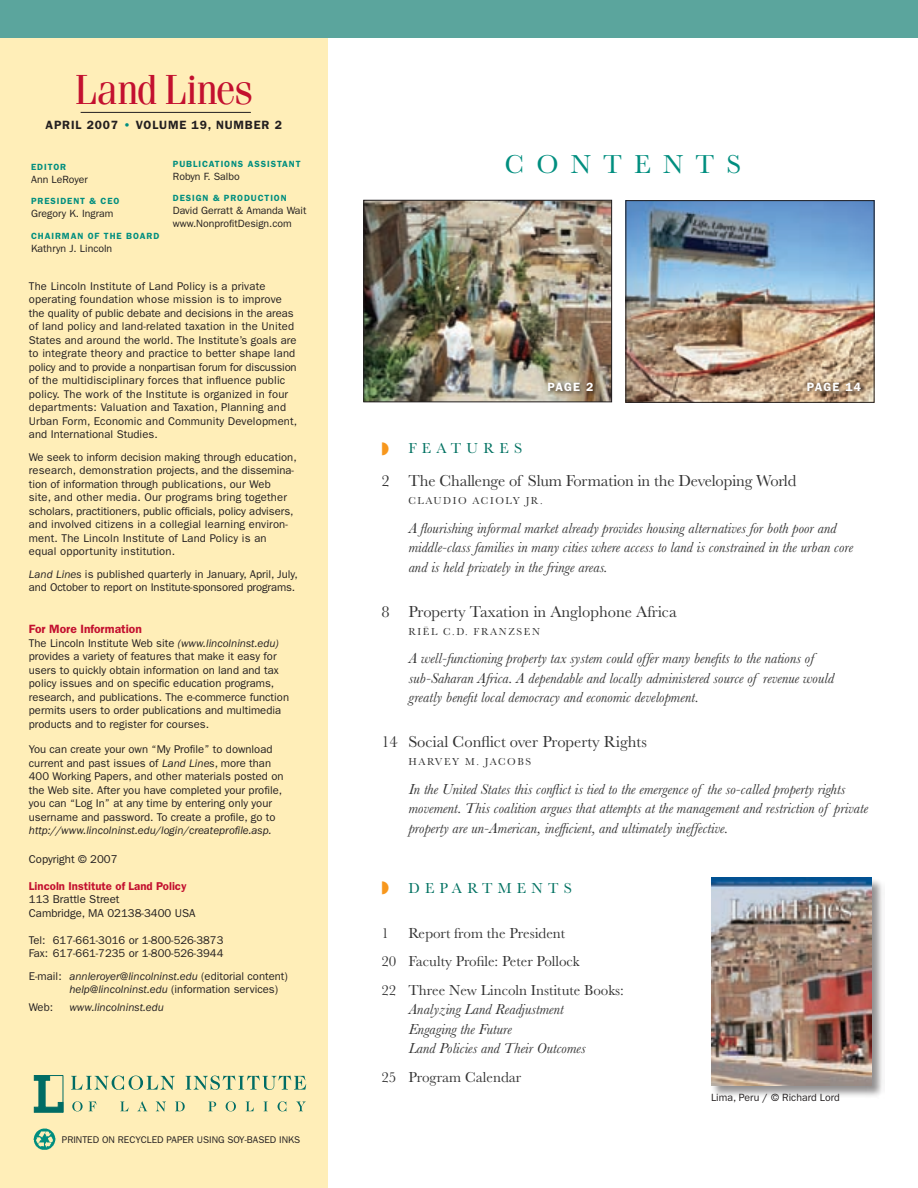
<style>
.page{position:relative;width:918px;height:1188px;background:#fff}
.page>*{position:absolute;margin:0;border:0;box-sizing:border-box;transform-origin:0 0}
.t1{font:42px "Fenice";letter-spacing:-.02em;color:#c3102f;scale:.95 1}
.t2{font:27px "Baskerville";letter-spacing:.45em;color:#008e7f}
.t3{font:16.5px "Baskerville";color:#333}
.t4{font:italic 15px/19.5px "Baskerville";color:#333}
.t5{font:15px/28.5px "Baskerville";color:#333}
.t6{font:15px "Baskerville";letter-spacing:.35em;color:#007161}
.t7{font:600 12px "ITC Franklin Gothic Std";letter-spacing:.07em;color:#231f20}
.t8{font:600 12px "ITC Franklin Gothic Std";color:#c3102f}
.t9{font:600 12px "ITC Franklin Gothic Std";color:#fff}
.t10{font:11.4px/13.5px "ITC Franklin Gothic Std";color:#231f20}
.t11{font:600 11.4px "ITC Franklin Gothic Std";color:#c3102f}
.t12{font:11.25px/13.5px "ITC Franklin Gothic Std";color:#231f20}
.t13{font:italic 11.25px "ITC Franklin Gothic Std";color:#231f20}
.t14{font:10.5px/12.8px "ITC Franklin Gothic Std";color:#231f20}
.t15{font:10.5px "Baskerville";letter-spacing:.15em;color:#333}
.t16{font:9.75px "ITC Franklin Gothic Std";color:#231f20}
.t17{font:600 9px "ITC Franklin Gothic Std";letter-spacing:.1em;color:#008e7f}
.s1{color:#008e7f}
.s2{font-style:italic}
.s3{color:#f7971d}
</style>
<div class="page">
<img style="left:365px;top:202px;width:245px;height:198px">
<div style="left:363px;top:200px;width:249px;height:202px;border:1px solid #231f20"></div>
<img style="left:628px;top:202px;width:244px;height:199px">
<div style="left:626px;top:200px;width:248px;height:203px;border:1px solid #231f20"></div>
<div style="left:0;top:0;width:327px;height:1188px;background:#ffeeb8"></div>
<img style="left:33px;top:1128px;width:23px;height:22px">
<hr style="left:81px;top:112px;width:170px;height:1px;background:#231f20">
<svg style="left:71px;top:1076px;width:104px;height:14px"></svg>
<svg style="left:186px;top:1076px;width:120px;height:14px"></svg>
<svg style="left:34px;top:1075px;width:29px;height:37px"></svg>
<hr style="left:63px;top:1075px;width:1px;height:37px;background:#006c64">
<svg style="left:72px;top:1101px;width:11px;height:10px"></svg>
<svg style="left:89px;top:1102px;width:8px;height:9px"></svg>
<svg style="left:120px;top:1102px;width:9px;height:9px"></svg>
<svg style="left:137px;top:1101px;width:10px;height:10px"></svg>
<svg style="left:156px;top:1102px;width:9px;height:9px"></svg>
<svg style="left:175px;top:1102px;width:10px;height:9px"></svg>
<svg style="left:208px;top:1102px;width:8px;height:9px"></svg>
<svg style="left:226px;top:1101px;width:10px;height:10px"></svg>
<svg style="left:246px;top:1102px;width:8px;height:9px"></svg>
<svg style="left:264px;top:1102px;width:4px;height:9px"></svg>
<svg style="left:278px;top:1101px;width:8px;height:10px"></svg>
<svg style="left:297px;top:1102px;width:8px;height:9px"></svg>
<div style="left:0;top:0;width:918px;height:38px;background:#5ba59d"></div>
<div style="left:546px;top:380px;width:52px;height:16px;background:#231f20;opacity:.75"></div>
<div style="left:710px;top:876px;width:174px;height:223px;background:#231f20;opacity:.5"></div>
<img style="left:711px;top:878px;width:160px;height:207px">
<div style="left:805px;top:380px;width:60px;height:16px;background:#231f20;opacity:.75"></div>
<h1 class="t1" style="left:75px;top:64px;width:190px">Land Lines</h1>
<p class="t7" style="left:45px;top:118px;width:238px">APRIL 2007 <span class="s1">•</span> VOLUME 19, NUMBER 2</p>
<p class="t17" style="left:31px;top:161px;width:37px">EDITOR</p>
<h2 class="t2" style="left:505px;top:149px;width:238px">Contents</h2>
<p class="t14" style="left:31px;top:173px;width:58px">Ann LeRoyer</p>
<p class="t17" style="left:31px;top:196px;width:77px">PRESIDENT &amp; CEO</p>
<p class="t14" style="left:31px;top:207px;width:84px">Gregory K. I ngram</p>
<p class="t17" style="left:31px;top:230px;width:130px">CHAIRMAN OF THE BOARD</p>
<p class="t14" style="left:31px;top:242px;width:83px">Kathryn J. Lincoln</p>
<p class="t17" style="left:173px;top:158px;width:129px">PUBLICATIONS ASSISTANT</p>
<p class="t14" style="left:173px;top:170px;width:68px">Robyn F. Salbo</p>
<p class="t17" style="left:173px;top:193px;width:115px">DESIGN &amp; PRODUCTION</p>
<p class="t14" style="left:173px;top:204px;width:135px">David Gerratt &amp; Amanda Wait www.NonprofitDesign.com</p>
<p class="t12" style="left:29px;top:279px;width:270px">The Lincoln I nstitute of Land Policy is a private operating foundation whose mission is to improve the quality of public debate and decisions in the areas of land policy and land-related taxation in the United States and around the world. The I nstitute’s goals are to integrate theory and practice to better shape land policy and to provide a nonpartisan forum for discussion of the multidisciplinary forces that influence public policy. The work of the I nstitute is organized in four departments: Valuation and Taxation, Planning and Urban Form, Economic and Community Development, and I nternational Studies.</p>
<p class="t12" style="left:29px;top:450px;width:269px">We seek to inform decision making through education, research, demonstration projects, and the dissemina&shy;tion of information through publications, our Web<br>site, and other media. Our programs bring together scholars, practitioners, public officials, policy advisers, and involved citizens in a collegial learning environ&shy;ment. The Lincoln I nstitute of Land Policy is an equal opportunity institution.</p>
<p class="t12" style="left:29px;top:567px;width:270px"><span class="s2">Land Lines</span> is published quarterly in January, April, July, and October to report on I nstitute-sponsored programs.</p>
<p class="t8" style="left:29px;top:622px;width:114px">FOR MORE INFORMATION</p>
<p class="t12" style="left:29px;top:636px;width:262px">The Lincoln I nstitute Web site <span class="s2">(www.lincolninst.edu) </span>provides a variety of features that make it easy for users to quickly obtain information on land and tax policy issues and on specific education programs, research, and publications. The e-commerce function permits users to order publications and multimedia products and to register for courses.</p>
<p class="t12" style="left:29px;top:743px;width:256px">You can create your own “My Profile” to download current and past issues of <span class="s2">Land Lines</span>, more than 400 Working Papers, and other materials posted on the Web site. After you have completed your profile, you can “Log I n” at any time by entering only your username and password. To create a profile, go to</p>
<p class="t13" style="left:29px;top:824px;width:244px">http://www.lincolninst.edu/login/createprofile.asp.</p>
<p class="t10" style="left:29px;top:852px;width:90px">Copyright © 2007</p>
<p class="t11" style="left:29px;top:879px;width:159px">LINCOLN INSTITUTE OF LAND POLICY</p>
<p class="t10" style="left:29px;top:893px;width:168px">113 Brattle Street<br>Cambridge, MA 02138-3400 USA</p>
<p class="t12" style="left:29px;top:933px;width:196px">Tel: 617-661-3016 or 1-800-526-3873<br>Fax: 617-661-7235 or 1-800-526-3944</p>
<p class="t12" style="left:69px;top:969px;width:220px;text-indent:-40px">E-mail: <span class="s2">annleroyer@lincolninst.edu</span> (editorial content) <span class="s2">help@lincolninst.edu</span> (information services)</p>
<p class="t12" style="left:29px;top:1001px;width:26px">Web:</p>
<p class="t13" style="left:69px;top:1001px;width:96px">www.lincolninst.edu</p>
<p class="t16" style="left:62px;top:1134px;width:21px">printed</p>
<p class="t16" style="left:102px;top:1134px;width:29px">on recyc</p>
<p class="t16" style="left:147px;top:1134px;width:119px">led paper us ing soy-based</p>
<p class="t16" style="left:279px;top:1134px;width:10px">inks</p>
<p class="t9" style="left:547px;top:380px;width:18px">PAGE</p>
<p class="t9" style="left:586px;top:380px;width:9px">2</p>
<p class="t9" style="left:807px;top:380px;width:18px">PAGE</p>
<p class="t9" style="left:846px;top:380px;width:17px">14</p>
<h3 class="t6" style="left:381px;top:440px;width:142px"><span class="s3">◗</span> Features</h3>
<h3 class="t3" style="left:381px;top:471px;width:416px">2 The Challenge of Slum Formation in the Developing World</h3>
<p class="t15" style="left:408px;top:495px;width:68px">ClaudioAc</p>
<p class="t15" style="left:490px;top:495px;width:54px">ioly Jr.</p>
<h3 class="t4" style="left:408px;top:518px;width:446px">A flourishing informal market already provides housing alternatives for both poor and middle-class families in many cities where access to land is constrained in the urban core and is held privately in the fringe areas.</h3>
<h3 class="t3" style="left:381px;top:602px;width:297px">8 Property Taxation in Anglophone Africa</h3>
<p class="t15" style="left:408px;top:625px;width:133px">Riël C.D. Franzsen</p>
<h3 class="t4" style="left:408px;top:649px;width:427px">A well-functioning property tax system could offer many benefits to the nations of sub-Saharan Africa. A dependable and locally administered source of revenue would greatly benefit local democracy and economic development.</h3>
<h3 class="t3" style="left:381px;top:732px;width:267px">14 Social Conflict over Property Rights</h3>
<p class="t15" style="left:408px;top:756px;width:124px">Harvey M. Jac obs</p>
<p class="t4" style="left:408px;top:779px;width:461px">In the United States this conflict is tied to the emergence of the so-called property rights movement. This coalition argues that attempts at the management and restriction of private property are un-American, inefficient, and ultimately ineffective.</p>
<h3 class="t6" style="left:381px;top:879px;width:192px"><span class="s3">◗</span> Departm ents</h3>
<h3 class="t5" style="left:381px;top:919px;width:9px">1</h3>
<h3 class="t5" style="left:381px;top:919px;width:244px;text-indent:27px">Report from the President<br>20 Faculty Profile: Peter Pollock<br>22 Three New Lincoln Institute B ooks:</h3>
<h3 class="t4" style="left:408px;top:1000px;width:179px">Analyzing Land Readjustment<br>Engaging the Future<br>Land Policies and Their Outcomes</h3>
<h3 class="t5" style="left:381px;top:1063px;width:142px">25 Program Calendar</h3>
<p class="t14" style="left:711px;top:1092px;width:130px">Lima, Peru / © Richard Lord</p>
</div>
